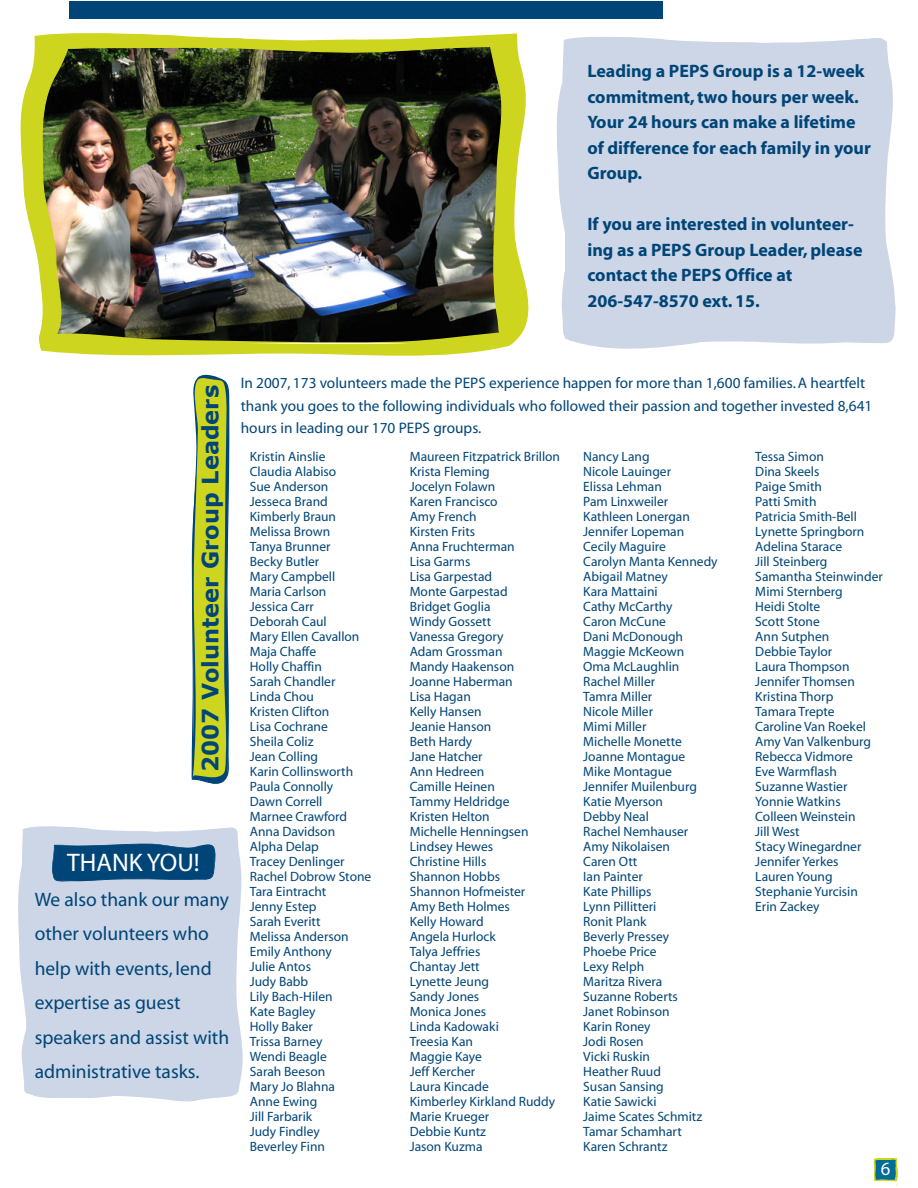
<style>
.page{position:relative;width:918px;height:1188px;background:#fff}
.page>*{position:absolute;margin:0;border:0;box-sizing:border-box;transform-origin:0 0}
.t1{font:25.5px "Myriad";color:#fff}
.t2{font:700 22.5px "Verdana";color:#004577}
.t3{font:19.5px/34.5px "Myriad";color:#004577}
.t4{font:18.75px "Myriad";color:#fff}
.t5{font:700 18px/25.5px "Myriad";color:#004577}
.t6{font:15.3px/22.5px "Myriad";color:#004577}
.t7{font:13.5px/15px "Myriad";color:#004577}
</style>
<div class="page">
<svg style="left:873px;top:1158px;width:25px;height:27px"></svg>
<svg style="left:18px;top:374px;width:225px;height:728px"></svg>
<img style="left:20px;top:1px;width:876px;height:355px">
<p class="t5" style="left:587px;top:59px;width:285px">Leading a PEPS Group is a 12-week commitment, two hours per week.<br>Your 24 hours can make a lifetime of difference for each family in your<br>Group.</p>
<p class="t5" style="left:587px;top:212px;width:277px">If you are interested in volunteer&shy;ing as a PEPS Group Leader, please contact the PEPS Office at<br>206-547-8570 ext. 15.</p>
<p class="t2" style="left:196px;top:772px;width:388px;rotate:-90deg">2007 Volunteer Group Leaders</p>
<p class="t1" style="left:67px;top:850px;width:134px">THANK YOU!</p>
<p class="t3" style="left:35px;top:883px;width:196px">We also thank our many other volunteers who help with events, lend expertise as guest speakers and assist with administrative tasks.</p>
<p class="t6" style="left:241px;top:373px;width:633px">In 2007, 173 volunteers made the PEPS experience happen for more than 1,600 families. A heartfelt thank you goes to the following individuals who followed their passion and together invested 8,641 hours in leading our 170 PEPS groups.</p>
<p class="t7" style="left:250px;top:450px;width:123px">Kristin Ainslie<br>Claudia Alabiso<br>Sue Anderson<br>Jesseca Brand<br>Kimberly Braun<br>Melissa Brown<br>Tanya Brunner<br>Becky Butler<br>Mary Campbell<br>Maria Carlson<br>Jessica Carr<br>Deborah Caul<br>Mary Ellen Cavallon<br>Maja Chaffe<br>Holly Chaffin<br>Sarah Chandler<br>Linda Chou<br>Kristen Clifton<br>Lisa Cochrane<br>Sheila Coliz<br>Jean Colling<br>Karin Collinsworth<br>Paula Connolly<br>Dawn Correll<br>Marnee Crawford<br>Anna Davidson<br>Alpha Delap<br>Tracey Denlinger<br>Rachel Dobrow Stone<br>Tara Eintracht<br>Jenny Estep<br>Sarah Everitt<br>Melissa Anderson<br>Emily Anthony<br>Julie Antos<br>Judy Babb<br>Lily Bach-Hilen<br>Kate Bagley<br>Holly Baker<br>Trissa Barney<br>Wendi Beagle<br>Sarah Beeson<br>Mary Jo Blahna<br>Anne Ewing<br>Jill Farbarik<br>Judy Findley<br>Beverley Finn</p>
<p class="t7" style="left:410px;top:450px;width:152px">Maureen Fitzpatrick Brillon<br>Krista Fleming<br>Jocelyn Folawn<br>Karen Francisco<br>Amy French<br>Kirsten Frits<br>Anna Fruchterman<br>Lisa Garms<br>Lisa Garpestad<br>Monte Garpestad<br>Bridget Goglia<br>Windy Gossett<br>Vanessa Gregory<br>Adam Grossman<br>Mandy Haakenson<br>Joanne Haberman<br>Lisa Hagan<br>Kelly Hansen<br>Jeanie Hanson<br>Beth Hardy<br>Jane Hatcher<br>Ann Hedreen<br>Camille Heinen<br>Tammy Heldridge<br>Kristen Helton<br>Michelle Henningsen<br>Lindsey Hewes<br>Christine Hills<br>Shannon Hobbs<br>Shannon Hofmeister<br>Amy Beth Holmes<br>Kelly Howard<br>Angela Hurlock<br>Talya Jeffries<br>Chantay Jett<br>Lynette Jeung<br>Sandy Jones<br>Monica Jones<br>Linda Kadowaki<br>Treesia Kan<br>Maggie Kaye<br>Jeff Kercher<br>Laura Kincade<br>Kimberley Kirkland Ruddy<br>Marie Krueger<br>Debbie Kuntz<br>Jason Kuzma</p>
<p class="t7" style="left:583px;top:450px;width:136px">Nancy Lang<br>Nicole Lauinger<br>Elissa Lehman<br>Pam Linxweiler<br>Kathleen Lonergan<br>Jennifer Lopeman<br>Cecily Maguire<br>Carolyn Manta Kennedy<br>Abigail Matney<br>Kara Mattaini<br>Cathy McCarthy<br>Caron McCune<br>Dani McDonough<br>Maggie McKeown<br>Oma McLaughlin<br>Rachel Miller<br>Tamra Miller<br>Nicole Miller<br>Mimi Miller<br>Michelle Monette<br>Joanne Montague<br>Mike Montague<br>Jennifer Muilenburg<br>Katie Myerson<br>Debby Neal<br>Rachel Nemhauser<br>Amy Nikolaisen<br>Caren Ott<br>Ian Painter<br>Kate Phillips<br>Lynn Pillitteri<br>Ronit Plank<br>Beverly Pressey<br>Phoebe Price<br>Lexy Relph<br>Maritza Rivera<br>Suzanne Roberts<br>Janet Robinson<br>Karin Roney<br>Jodi Rosen<br>Vicki Ruskin<br>Heather Ruud<br>Susan Sansing<br>Katie Sawicki<br>Jaime Scates Schmitz<br>Tamar Schamhart<br>Karen Schrantz</p>
<p class="t7" style="left:755px;top:449px;width:129px">Tessa Simon<br>Dina Skeels<br>Paige Smith<br>Patti Smith<br>Patricia Smith-Bell<br>Lynette Springborn<br>Adelina Starace<br>Jill Steinberg<br>Samantha Steinwinder<br>Mimi Sternberg<br>Heidi Stolte<br>Scott Stone<br>Ann Sutphen<br>Debbie Taylor<br>Laura Thompson<br>Jennifer Thomsen<br>Kristina Thorp<br>Tamara Trepte<br>Caroline Van Roekel<br>Amy Van Valkenburg<br>Rebecca Vidmore<br>Eve Warmflash<br>Suzanne Wastier<br>Yonnie Watkins<br>Colleen Weinstein<br>Jill West<br>Stacy Winegardner<br>Jennifer Yerkes<br>Lauren Young<br>Stephanie Yurcisin<br>Erin Zackey</p>
<p class="t4" style="left:881px;top:1160px;width:11px">6</p>
</div>
